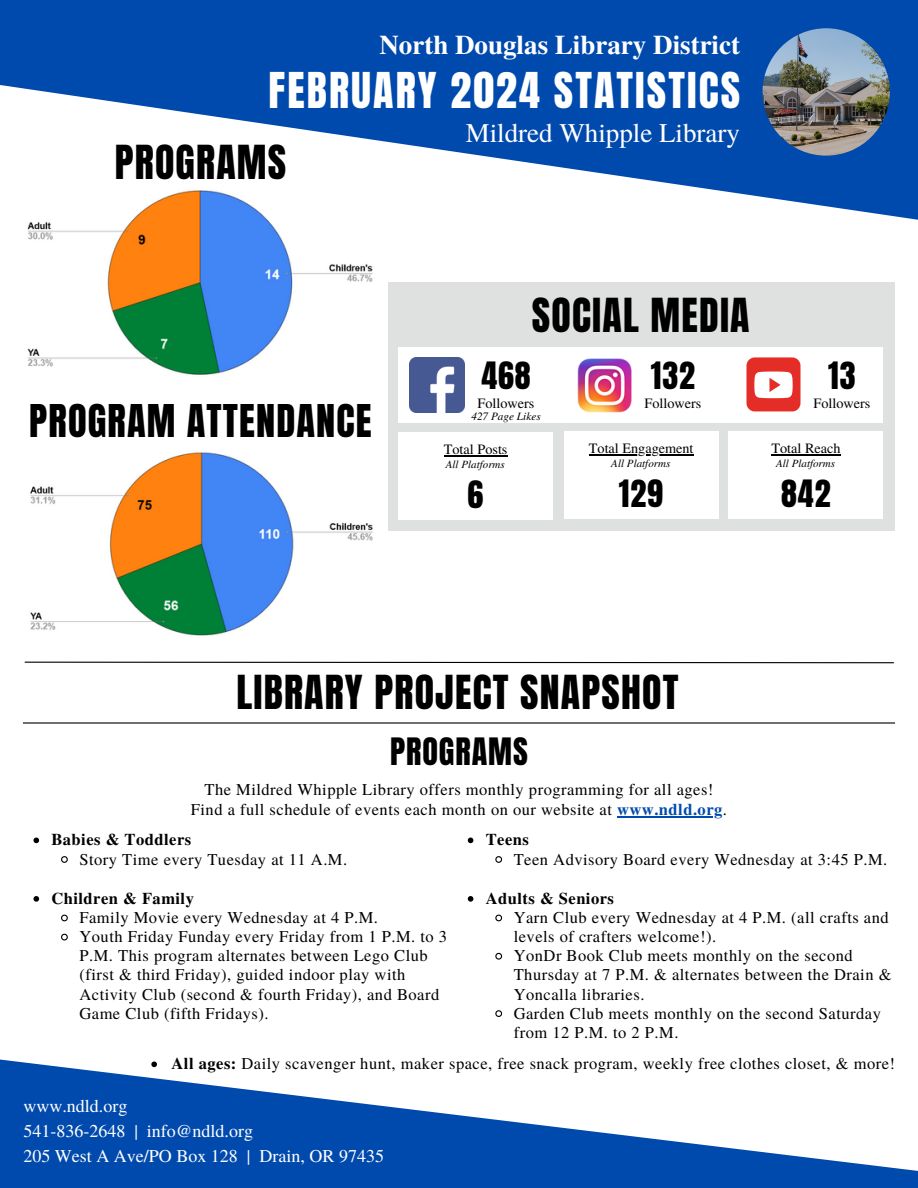
<style>
.page{position:relative;width:918px;height:1188px;background:#fff}
.page>*{position:absolute;margin:0;border:0;box-sizing:border-box;transform-origin:0 0}
.t1{font:42px "Anton";letter-spacing:.05em;color:#fff}
.t2{font:39.9px "Anton";letter-spacing:.03em;color:#000}
.t3{font:38.4px "Anton";letter-spacing:.03em;color:#000}
.t4{font:32.1px "Anton";letter-spacing:.03em;color:#000}
.t5{font:700 27px "Te X Gyre Termes";color:#fff}
.t6{font:27px "Te X Gyre Termes";color:#fff}
.t7{font:18px/24.8px "Te X Gyre Termes";color:#fff}
.t8{font:16.5px/19.2px "Te X Gyre Termes";letter-spacing:.03em;color:#000}
.t9{font:700 16.5px "Te X Gyre Termes";letter-spacing:.03em;color:#000}
.t10{font:14.25px "Te X Gyre Termes";color:#000}
.t11{font:italic 11.25px "Te X Gyre Termes";color:#000}
.t12{font:italic 11.1px "Te X Gyre Termes";color:#000}
.s1{font-weight:700;color:#004aad}
.s2{font-weight:700}
</style>
<div class="page">
<img style="left:27px;top:242px;width:346px;height:133px">
<svg style="left:0;top:0;width:918px;height:242px;fill:#004aad"></svg>
<img style="left:763px;top:28px;width:127px;height:128px;border-radius:50%">
<svg style="left:0;top:1059px;width:918px;height:129px;fill:#004aad"></svg>
<div style="left:23px;top:149px;width:355px;height:39px;background:#fff"></div>
<img style="left:30px;top:452px;width:343px;height:184px">
<svg style="left:24px;top:661px;width:870px;height:3px"></svg>
<hr style="left:23px;top:722px;width:872px;height:2px;background:#000">
<div style="left:388px;top:282px;width:507px;height:249px;background:#dfe0e0"></div>
<div style="left:399px;top:348px;width:484px;height:75px;background:#fff"></div>
<div style="left:399px;top:432px;width:154px;height:87px;background:#fff"></div>
<img style="left:578px;top:358px;width:54px;height:54px">
<img style="left:410px;top:357px;width:55px;height:56px">
<div style="left:747px;top:357px;width:54px;height:54px;background:#e52d27;border-radius:8px"></div>
<svg style="left:754px;top:372px;width:39px;height:26px"></svg>
<hr style="left:444px;top:455px;width:64px;height:1px;background:#000">
<div style="left:564px;top:432px;width:154px;height:87px;background:#fff"></div>
<hr style="left:589px;top:454px;width:105px;height:1px;background:#000">
<div style="left:729px;top:432px;width:154px;height:87px;background:#fff"></div>
<hr style="left:771px;top:454px;width:70px;height:1px;background:#000">
<hr style="left:617px;top:816px;width:106px;height:1px;background:#004aad">
<svg style="left:33px;top:838px;width:6px;height:5px"></svg>
<svg style="left:61px;top:856px;width:7px;height:7px"></svg>
<svg style="left:33px;top:896px;width:6px;height:6px"></svg>
<svg style="left:61px;top:914px;width:7px;height:8px"></svg>
<svg style="left:61px;top:933px;width:7px;height:8px"></svg>
<svg style="left:468px;top:838px;width:5px;height:5px"></svg>
<svg style="left:495px;top:856px;width:8px;height:7px"></svg>
<svg style="left:468px;top:896px;width:5px;height:6px"></svg>
<svg style="left:495px;top:914px;width:8px;height:8px"></svg>
<svg style="left:495px;top:952px;width:8px;height:8px"></svg>
<svg style="left:495px;top:1010px;width:8px;height:7px"></svg>
<svg style="left:151px;top:1062px;width:6px;height:5px"></svg>
<p class="t5" style="left:379px;top:24px;width:362px">North Douglas Library District</p>
<p class="t1" style="left:269px;top:60px;width:473px">FEBRUARY 2024 STATISTICS</p>
<h3 class="t6" style="left:466px;top:114px;width:276px">Mildred Whipple Library</h3>
<p class="t2" style="left:115px;top:134px;width:173px">PROGRAMS</p>
<h3 class="t3" style="left:29px;top:393px;width:344px">PROGRAM ATTENDANCE</h3>
<h1 class="t2" style="left:532px;top:287px;width:219px">SOCIAL MEDIA</h1>
<p class="t4" style="left:481px;top:352px;width:51px">468</p>
<p class="t4" style="left:651px;top:352px;width:46px">132</p>
<p class="t4" style="left:828px;top:352px;width:29px">13</p>
<p class="t10" style="left:478px;top:393px;width:58px">Followers</p>
<p class="t10" style="left:645px;top:393px;width:58px">Followers</p>
<h3 class="t10" style="left:814px;top:393px;width:58px">Followers</h3>
<p class="t11" style="left:471px;top:408px;width:71px">427 Page Likes</p>
<p class="t10" style="left:444px;top:439px;width:65px">Total Posts</p>
<h3 class="t4" style="left:468px;top:472px;width:17px">6</h3>
<h1 class="t12" style="left:446px;top:456px;width:61px">All Platforms</h1>
<p class="t10" style="left:589px;top:438px;width:106px">Total Engagement</p>
<p class="t4" style="left:619px;top:471px;width:46px">129</p>
<p class="t12" style="left:611px;top:455px;width:61px">All Platforms</p>
<p class="t10" style="left:771px;top:438px;width:71px">Total Reach</p>
<p class="t4" style="left:781px;top:471px;width:51px">842</p>
<p class="t12" style="left:776px;top:455px;width:61px">All Platforms</p>
<h4 class="t2" style="left:236px;top:663px;width:444px">LIBRARY PROJECT SNAPSHOT</h4>
<h1 class="t4" style="left:390px;top:729px;width:139px">PROGRAMS</h1>
<h1 class="t8" style="left:191px;top:778px;width:538px;line-height:20.2px;text-align:center">The Mildred Whipple Library offers monthly programming for all ages!<br>Find a full schedule of events each month on our website at <span class="s1">www.ndld.org</span>.</h1>
<p class="t9" style="left:51px;top:827px;width:141px">Babies &amp; Toddlers</p>
<p class="t8" style="left:79px;top:849px;width:269px">Story Time every Tuesday at 11 A.M.</p>
<p class="t9" style="left:51px;top:885px;width:144px">Children &amp; Family</p>
<p class="t8" style="left:79px;top:907px;width:300px">Family Movie every Wednesday at 4 P.M.</p>
<p class="t8" style="left:79px;top:926px;width:369px">Youth Friday Funday every Friday from 1 P.M. to 3<br>P.M. This program alternates between Lego Club (first &amp; third Friday), guided indoor play with Activity Club (second &amp; fourth Friday), and Board Game Club (fifth Fridays).</p>
<p class="t9" style="left:486px;top:827px;width:45px">Teens</p>
<p class="t8" style="left:514px;top:849px;width:375px">Teen Advisory Board every Wednesday at 3:45 P.M.</p>
<p class="t9" style="left:486px;top:885px;width:130px">Adults &amp; Seniors</p>
<p class="t8" style="left:514px;top:907px;width:377px">Yarn Club every Wednesday at 4 P.M. (all crafts and levels of crafters welcome!).</p>
<p class="t8" style="left:514px;top:945px;width:379px">YonDr Book Club meets monthly on the second<br>Thursday at 7 P.M. &amp; alternates between the Drain &amp;<br>Yoncalla libraries.</p>
<p class="t8" style="left:514px;top:1003px;width:369px">Garden Club meets monthly on the second Saturday from 12 P.M. to 2 P.M.</p>
<p class="t8" style="left:172px;top:1053px;width:725px"><span class="s2">All ages:</span> Daily scavenger hunt, maker space, free snack program, weekly free clothes closet, &amp; more!</p>
<h6 class="t7" style="left:23px;top:1093px;width:362px">www.ndld.org<br>541-836-2648 | info@ndld.org<br>205 West A Ave/PO Box 128 | Drain, OR 97435</h6>
</div>
